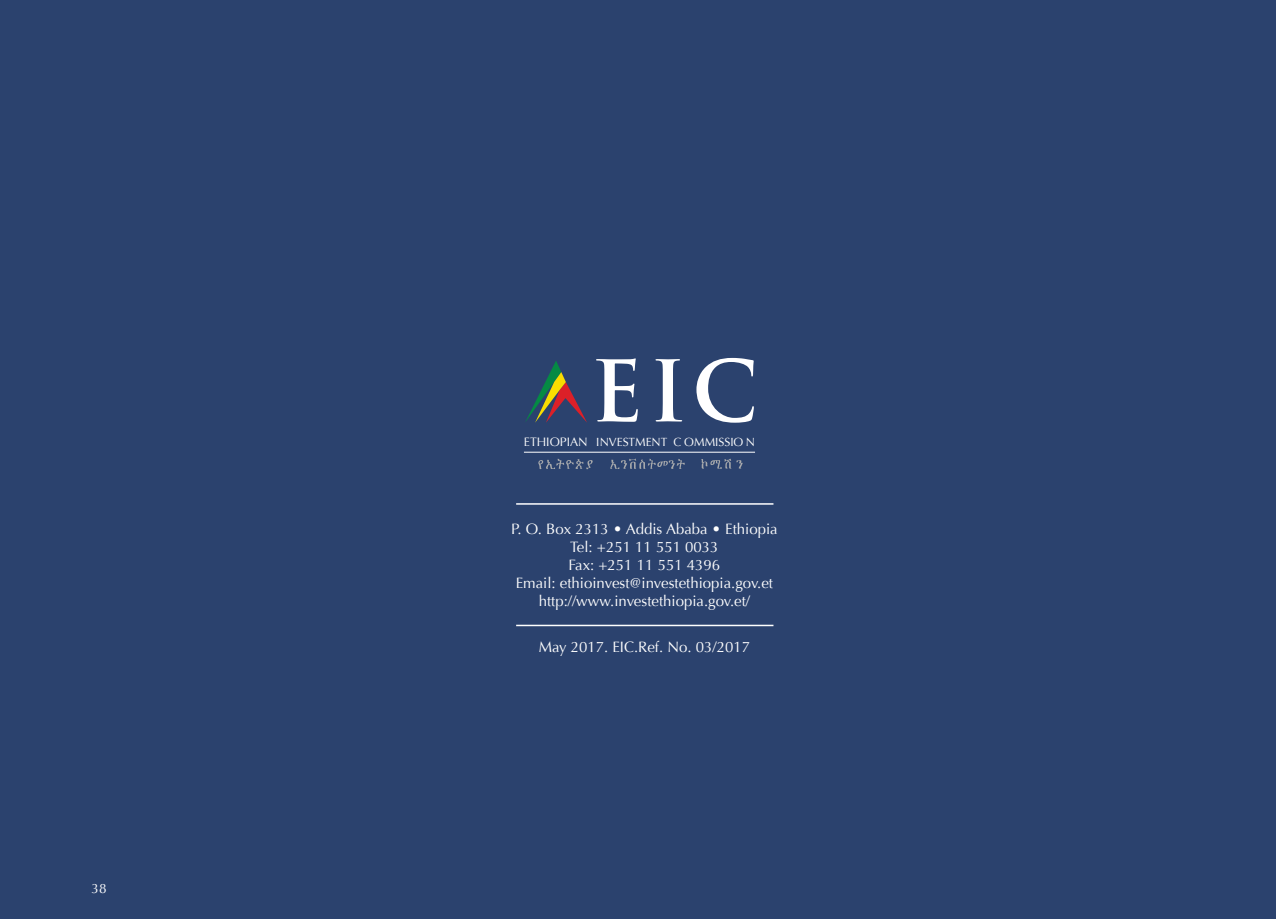
<style>
.page{position:relative;width:1276px;height:919px;background:#fff}
.page>*{position:absolute;margin:0;border:0;box-sizing:border-box;transform-origin:0 0}
.t1{font:15px/18px "Optima";color:#fff;text-align:center}
.t2{font:13.5px "Optima";color:#fff}
.t3{font:11.85px "Optima";color:#fff}
.s1{font-size:12.15px}
</style>
<div class="page">
<div style="left:0;top:0;width:1276px;height:918px;background:#2b426e"></div>
<hr style="left:524px;top:452px;width:231px;height:1px;background:#fff">
<svg style="left:596px;top:358px;width:42px;height:64px"></svg>
<svg style="left:655px;top:359px;width:27px;height:62px"></svg>
<svg style="left:696px;top:358px;width:58px;height:64px"></svg>
<svg style="left:538px;top:458px;width:55px;height:11px"></svg>
<svg style="left:610px;top:458px;width:75px;height:11px"></svg>
<svg style="left:701px;top:458px;width:42px;height:11px"></svg>
<svg style="left:525px;top:361px;width:62px;height:62px"></svg>
<hr style="left:516px;top:624px;width:257px;height:2px;background:#fff">
<hr style="left:516px;top:503px;width:257px;height:1px;background:#fff">
<p class="t2" style="left:92px;top:880px;width:17px">38</p>
<p class="t3" style="left:524px;top:435px;width:233px"><span class="s1">ETHIOPIAN</span> INVESTMENT C OMMISSIO N</p>
<p class="t1" style="left:511px;top:520px;width:268px">P. O. Box 2313 • Addis Ababa • Ethiopia<br>Tel: +251 11 551 0033<br>Fax: +251 11 551 4396<br>Email: ethioinvest@investethiopia.gov.et http://www.investethiopia.gov.et/</p>
<p class="t1" style="left:538px;top:638px;width:213px">May 2017. EIC.Ref. No. 03/2017</p>
</div>
